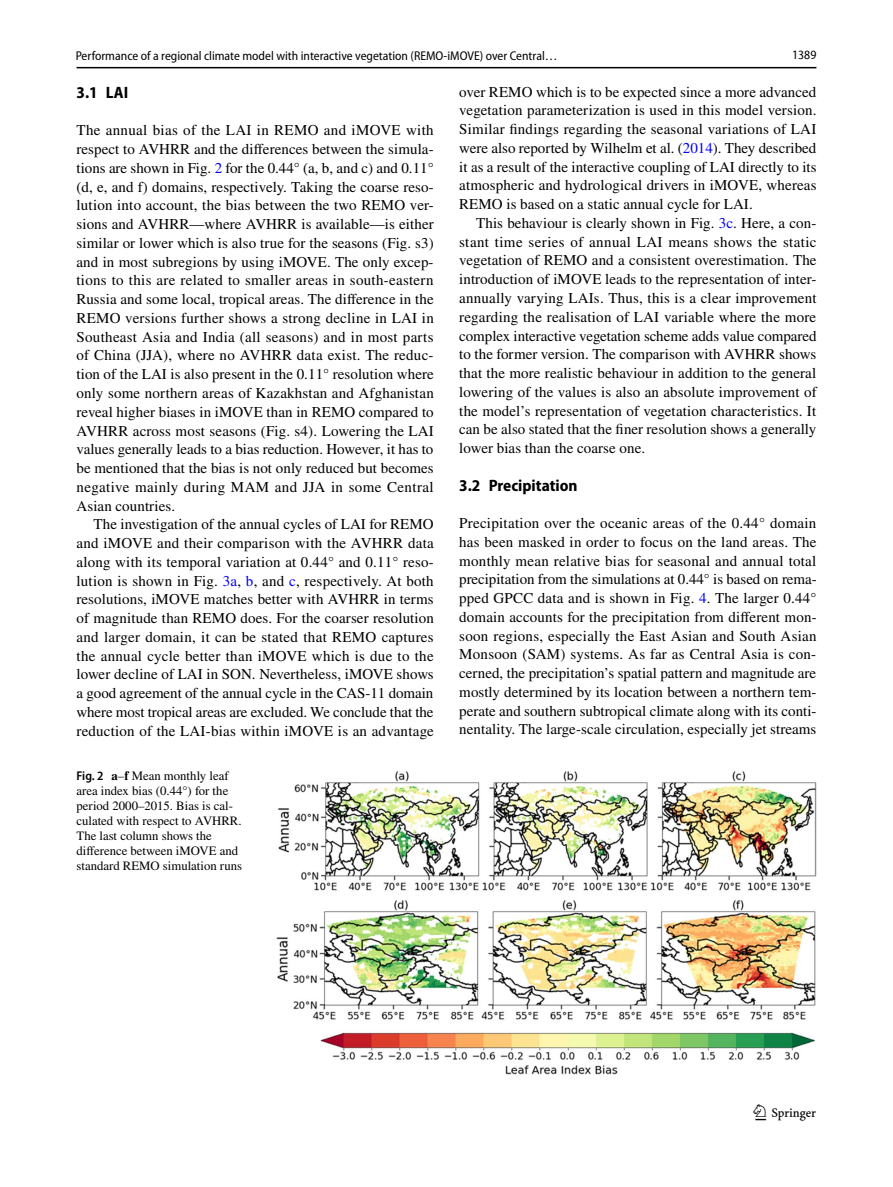
<style>
.page{position:relative;width:893px;height:1187px;background:#fff}
.page>*{position:absolute;margin:0;border:0;box-sizing:border-box;transform-origin:0 0}
.t1{font:22.5px "Springnew Regular 3";color:#000}
.t2{font:700 semi-condensed 16.5px "Myriad Pro";color:#000}
.t3{font:15px/18.8px "STIX";letter-spacing:.005em;color:#000;text-align:justify}
.t4{font:12.75px/15px "STIX";color:#000}
.t5{font:12.75px "Myriad Pro Semi Cn 3";color:#000}
.t6{font:12.75px "Myriad Pro Unic Semi Condensed 2";color:#000}
.s1{color:#00f}
.s2{font-family:"Myriad Pro";font-weight:600;font-stretch:semi-condensed}
.s3{font-weight:700}
</style>
<div class="page">
<hr style="left:77px;top:67px;width:739px;height:1px;background:#000">
<img style="left:276px;top:771px;width:540px;height:302px">
<p class="t5" style="left:76px;top:49px;width:483px">Performance of a regional climate model with interactive vegetation (REMO‑iMOVE) over Central…</p>
<p class="t6" style="left:792px;top:50px;width:26px">1389</p>
<p class="t2" style="left:77px;top:83px;width:53px">3.1 LAI</p>
<p class="t3" style="left:77px;top:122px;width:359px">The annual bias of the LAI in REMO and iMOVE with respect to AVHRR and the differences between the simula&shy;tions are shown in Fig. <span class="s1">2</span> for the 0.44° (a, b, and c) and 0.11° (d, e, and f) domains, respectively. Taking the coarse reso&shy;lution into account, the bias between the two REMO ver&shy;sions and AVHRR—where AVHRR is available—is either similar or lower which is also true for the seasons (Fig. s3) and in most subregions by using iMOVE. The only excep&shy;tions to this are related to smaller areas in south-eastern Russia and some local, tropical areas. The difference in the REMO versions further shows a strong decline in LAI in Southeast Asia and India (all seasons) and in most parts of China (JJA), where no AVHRR data exist. The reduc&shy;tion of the LAI is also present in the 0.11° resolution where only some northern areas of Kazakhstan and Afghanistan reveal higher biases in iMOVE than in REMO compared to AVHRR across most seasons (Fig. s4). Lowering the LAI values generally leads to a bias reduction. However, it has to be mentioned that the bias is not only reduced but becomes negative mainly during MAM and JJA in some Central Asian countries.</p>
<p class="t3" style="left:77px;top:516px;width:359px;text-indent:17px">The investigation of the annual cycles of LAI for REMO and iMOVE and their comparison with the AVHRR data along with its temporal variation at 0.44° and 0.11° reso&shy;lution is shown in Fig. <span class="s1">3a</span>, <span class="s1">b</span>, and <span class="s1">c</span>, respectively. At both resolutions, iMOVE matches better with AVHRR in terms of magnitude than REMO does. For the coarser resolution and larger domain, it can be stated that REMO captures the annual cycle better than iMOVE which is due to the lower decline of LAI in SON. Nevertheless, iMOVE shows a good agreement of the annual cycle in the CAS-11 domain where most tropical areas are excluded. We conclude that the reduction of the LAI-bias within iMOVE is an advantage</p>
<p class="t4" style="left:77px;top:769px;width:167px"><span class="s2">Fig. 2</span> <span class="s3">a</span>–<span class="s3">f</span> Mean monthly leaf area index bias (0.44°) for the period 2000–2015. Bias is cal&shy;culated with respect to AVHRR.<br>The last column shows the difference between iMOVE and standard REMO simulation runs</p>
<p class="t3" style="left:459px;top:83px;width:359px">over REMO which is to be expected since a more advanced vegetation parameterization is used in this model version.<br>Similar findings regarding the seasonal variations of LAI were also reported by Wilhelm et al. (<span class="s1">2014</span>). They described it as a result of the interactive coupling of LAI directly to its atmospheric and hydrological drivers in iMOVE, whereas REMO is based on a static annual cycle for LAI.</p>
<p class="t3" style="left:459px;top:214px;width:359px;text-indent:17px">This behaviour is clearly shown in Fig. <span class="s1">3c</span>. Here, a con&shy;stant time series of annual LAI means shows the static vegetation of REMO and a consistent overestimation. The introduction of iMOVE leads to the representation of inter&shy;annually varying LAIs. Thus, this is a clear improvement regarding the realisation of LAI variable where the more complex interactive vegetation scheme adds value compared to the former version. The comparison with AVHRR shows that the more realistic behaviour in addition to the general lowering of the values is also an absolute improvement of the model’s representation of vegetation characteristics. It can be also stated that the finer resolution shows a generally lower bias than the coarse one.</p>
<p class="t2" style="left:459px;top:476px;width:120px">3.2 Precipitation</p>
<p class="t3" style="left:459px;top:514px;width:359px">Precipitation over the oceanic areas of the 0.44° domain has been masked in order to focus on the land areas. The monthly mean relative bias for seasonal and annual total precipitation from the simulations at 0.44° is based on rema&shy;pped GPCC data and is shown in Fig. <span class="s1">4</span>. The larger 0.44° domain accounts for the precipitation from different mon&shy;soon regions, especially the East Asian and South Asian Monsoon (SAM) systems. As far as Central Asia is con&shy;cerned, the precipitation’s spatial pattern and magnitude are mostly determined by its location between a northern tem&shy;perate and southern subtropical climate along with its conti&shy;nentality. The large-scale circulation, especially jet streams</p>
<h1 class="t1" style="left:755px;top:1104px;width:62px">1 3</h1>
</div>
